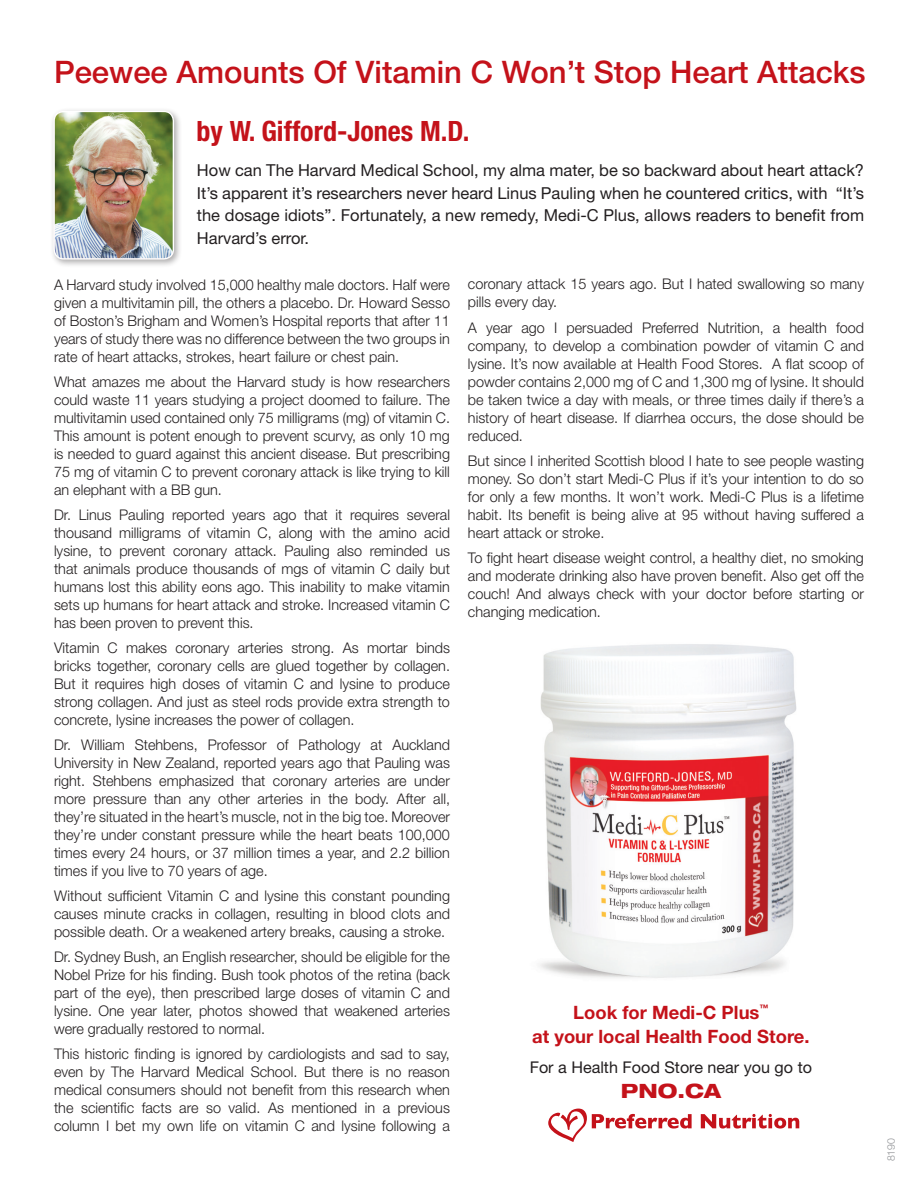
<style>
.page{position:relative;width:918px;height:1188px;background:#fff}
.page>*{position:absolute;margin:0;border:0;box-sizing:border-box;transform-origin:0 0}
.t1{font:500 31.05px "Helvetica Neue LT Std";color:#c4121a}
.t2{font:700 condensed 28.05px "Helvetica Neue LT Std";color:#c4121a}
.t3{font:800 expanded 19.8px "Helvetica Neue LT Std";color:#c4121a}
.t4{font:700 18.45px/24px "Helvetica Neue LT Std";color:#c4121a;text-align:center}
.t5{font:16.5px/22.5px "Helvetica Neue LT Std";color:#231f20;text-align:justify}
.t6{font:16.2px "Helvetica Neue LT Std";color:#231f20}
.t7{font:300 14.7px/18px "Helvetica Neue LT Std";color:#231f20;text-align:justify}
.t8{font:300 10.5px "Helvetica Neue LT Std";color:#939598}
</style>
<div class="page">
<img style="left:540px;top:644px;width:257px;height:334px">
<svg style="left:701px;top:1114px;width:98px;height:15px"></svg>
<svg style="left:548px;top:1108px;width:144px;height:34px"></svg>
<div style="left:50px;top:107px;width:132px;height:160px;background:#231f20;opacity:.37"></div>
<img style="left:54px;top:111px;width:119px;height:148px">
<div style="left:53px;top:111px;width:121px;height:149px;border:1px solid #fff;border-radius:10px"></div>
<h1 class="t1" style="left:54px;top:54px;width:813px">Peewee Amounts Of Vitamin C Won’t Stop Heart Attacks</h1>
<h2 class="t2" style="left:197px;top:114px;width:275px">by W. Gifford-Jones M.D.</h2>
<p class="t5" style="left:197px;top:159px;width:669px">How can The Harvard Medical School, my alma mater, be so backward about heart attack?<br>It’s apparent it’s researchers never heard Linus Pauling when he countered critics, with “It’s the dosage idiots”. Fortunately, a new remedy, Medi-C Plus, allows readers to benefit from Harvard’s error.</p>
<p class="t7" style="left:54px;top:275px;width:398px">A Harvard study involved 15,000 healthy male doctors. Half were given a multivitamin pill, the others a placebo. Dr. Howard Sesso of Boston’s Brigham and Women’s Hospital reports that after 11 years of study there was no difference between the two groups in rate of heart attacks, strokes, heart failure or chest pain.</p>
<p class="t7" style="left:54px;top:372px;width:398px">What amazes me about the Harvard study is how researchers could waste 11 years studying a project doomed to failure. The multivitamin used contained only 75 milligrams (mg) of vitamin C.<br>This amount is potent enough to prevent scurvy, as only 10 mg is needed to guard against this ancient disease. But prescribing 75 mg of vitamin C to prevent coronary attack is like trying to kill an elephant with a BB gun.</p>
<p class="t7" style="left:54px;top:505px;width:398px">Dr. Linus Pauling reported years ago that it requires several thousand milligrams of vitamin C, along with the amino acid lysine, to prevent coronary attack. Pauling also reminded us that animals produce thousands of mgs of vitamin C daily but humans lost this ability eons ago. This inability to make vitamin sets up humans for heart attack and stroke. Increased vitamin C has been proven to prevent this.</p>
<p class="t7" style="left:54px;top:638px;width:398px">Vitamin C makes coronary arteries strong. As mortar binds bricks together, coronary cells are glued together by collagen.<br>But it requires high doses of vitamin C and lysine to produce strong collagen. And just as steel rods provide extra strength to concrete, lysine increases the power of collagen.</p>
<p class="t7" style="left:54px;top:736px;width:398px">Dr. William Stehbens, Professor of Pathology at Auckland University in New Zealand, reported years ago that Pauling was right. Stehbens emphasized that coronary arteries are under more pressure than any other arteries in the body. After all, they’re situated in the heart’s muscle, not in the big toe. Moreover they’re under constant pressure while the heart beats 100,000 times every 24 hours, or 37 million times a year, and 2.2 billion times if you live to 70 years of age.</p>
<p class="t7" style="left:54px;top:887px;width:398px">Without sufficient Vitamin C and lysine this constant pounding causes minute cracks in collagen, resulting in blood clots and possible death. Or a weakened artery breaks, causing a stroke.</p>
<p class="t7" style="left:54px;top:948px;width:398px">Dr. Sydney Bush, an English researcher, should be eligible for the Nobel Prize for his finding. Bush took photos of the retina (back part of the eye), then prescribed large doses of vitamin C and lysine. One year later, photos showed that weakened arteries were gradually restored to normal.</p>
<p class="t7" style="left:54px;top:1045px;width:398px">This historic finding is ignored by cardiologists and sad to say, even by The Harvard Medical School. But there is no reason medical consumers should not benefit from this research when the scientific facts are so valid. As mentioned in a previous column I bet my own life on vitamin C and lysine following a</p>
<p class="t7" style="left:468px;top:275px;width:398px">coronary attack 15 years ago. But I hated swallowing so many pills every day.</p>
<p class="t7" style="left:468px;top:318px;width:398px">A year ago I persuaded Preferred Nutrition, a health food company, to develop a combination powder of vitamin C and lysine. It’s now available at Health Food Stores. A flat scoop of powder contains 2,000 mg of C and 1,300 mg of lysine. It should be taken twice a day with meals, or three times daily if there’s a history of heart disease. If diarrhea occurs, the dose should be reduced.</p>
<p class="t7" style="left:468px;top:451px;width:398px">But since I inherited Scottish blood I hate to see people wasting money. So don’t start Medi-C Plus if it’s your intention to do so for only a few months. It won’t work. Medi-C Plus is a lifetime habit. Its benefit is being alive at 95 without having suffered a heart attack or stroke.</p>
<p class="t7" style="left:468px;top:548px;width:398px">To fight heart disease weight control, a healthy diet, no smoking and moderate drinking also have proven benefit. Also get off the couch! And always check with your doctor before starting or changing medication.</p>
<p class="t4" style="left:532px;top:1000px;width:279px">Look for Medi-C Plus<sup>™<br></sup>at your local Health Food Store.</p>
<p class="t6" style="left:530px;top:1057px;width:284px">For a Health Food Store near you go to</p>
<h3 class="t3" style="left:621px;top:1078px;width:102px">PNO.CA</h3>
<p class="t8" style="left:885px;top:1161px;width:25px;rotate:-90deg">8190</p>
</div>
